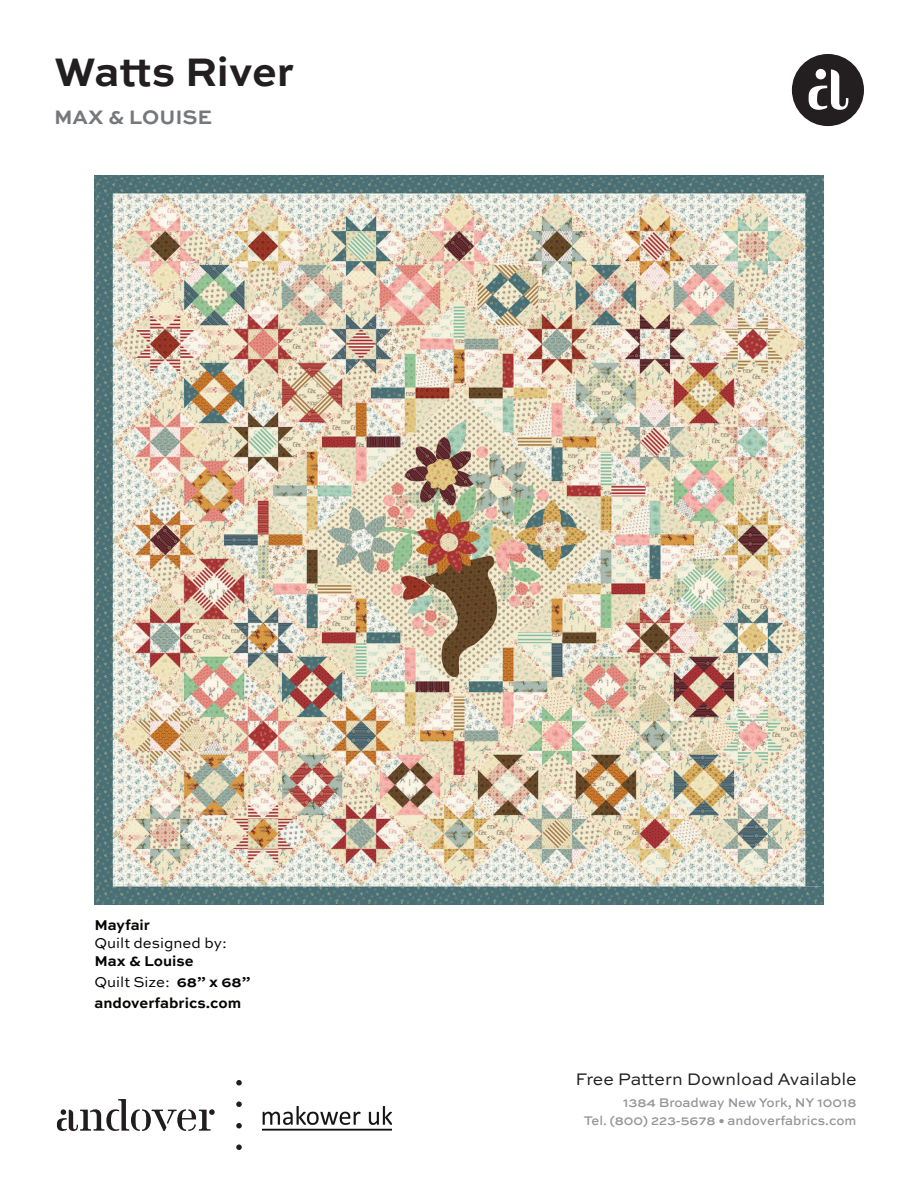
<style>
.page{position:relative;width:918px;height:1188px;background:#fff}
.page>*{position:absolute;margin:0;border:0;box-sizing:border-box;transform-origin:0 0}
.t1{font:700 42px "Sweet Sans Pro";letter-spacing:-.005em;color:#231f20}
.t2{font:700 20.55px "Sweet Sans Pro";color:#76787b}
.t3{font:17.7px "Sweet Sans Pro";color:#231f20}
.t4{font:700 15px/21px "Sweet Sans Pro";color:#040503}
.t5{font:15px "Sweet Sans Pro";color:#040503}
.t6{font:500 13.2px/18px "Sweet Sans Pro";color:#939598;text-align:right}
.s1{font-weight:400}
</style>
<div class="page">
<div style="left:792px;top:54px;width:72px;height:72px;background:#231f20;border-radius:50%"></div>
<svg style="left:809px;top:69px;width:39px;height:41px"></svg>
<div style="left:816px;top:69px;width:10px;height:10px;background:#fff;border-radius:50%"></div>
<svg style="left:236px;top:1144px;width:6px;height:6px"></svg>
<svg style="left:236px;top:1123px;width:6px;height:5px"></svg>
<svg style="left:236px;top:1101px;width:6px;height:6px"></svg>
<svg style="left:236px;top:1080px;width:6px;height:6px"></svg>
<svg style="left:57px;top:1099px;width:158px;height:32px"></svg>
<img style="left:263px;top:1107px;width:129px;height:24px">
<img style="left:94px;top:176px;width:730px;height:728px">
<h1 class="t1" style="left:54px;top:40px;width:242px">Watts River</h1>
<h2 class="t2" style="left:54px;top:101px;width:160px">MAX &amp; LOUISE</h2>
<p class="t4" style="left:94px;top:913px;width:57px">Mayfair</p>
<p class="t5" style="left:94px;top:932px;width:134px">Quilt designed by:</p>
<p class="t4" style="left:94px;top:949px;width:157px">Max &amp; Louise<br><span class="s1">Quilt Size:</span> 68” x 68” andoverfabrics.com</p>
<h3 class="t3" style="left:576px;top:1066px;width:283px">Free Pattern Download Available</h3>
<p class="t6" style="left:584px;top:1093px;width:274px">1384 Broadway New York, NY 10018<br>Tel. (800) 223-5678 • andoverfabrics.com</p>
</div>
